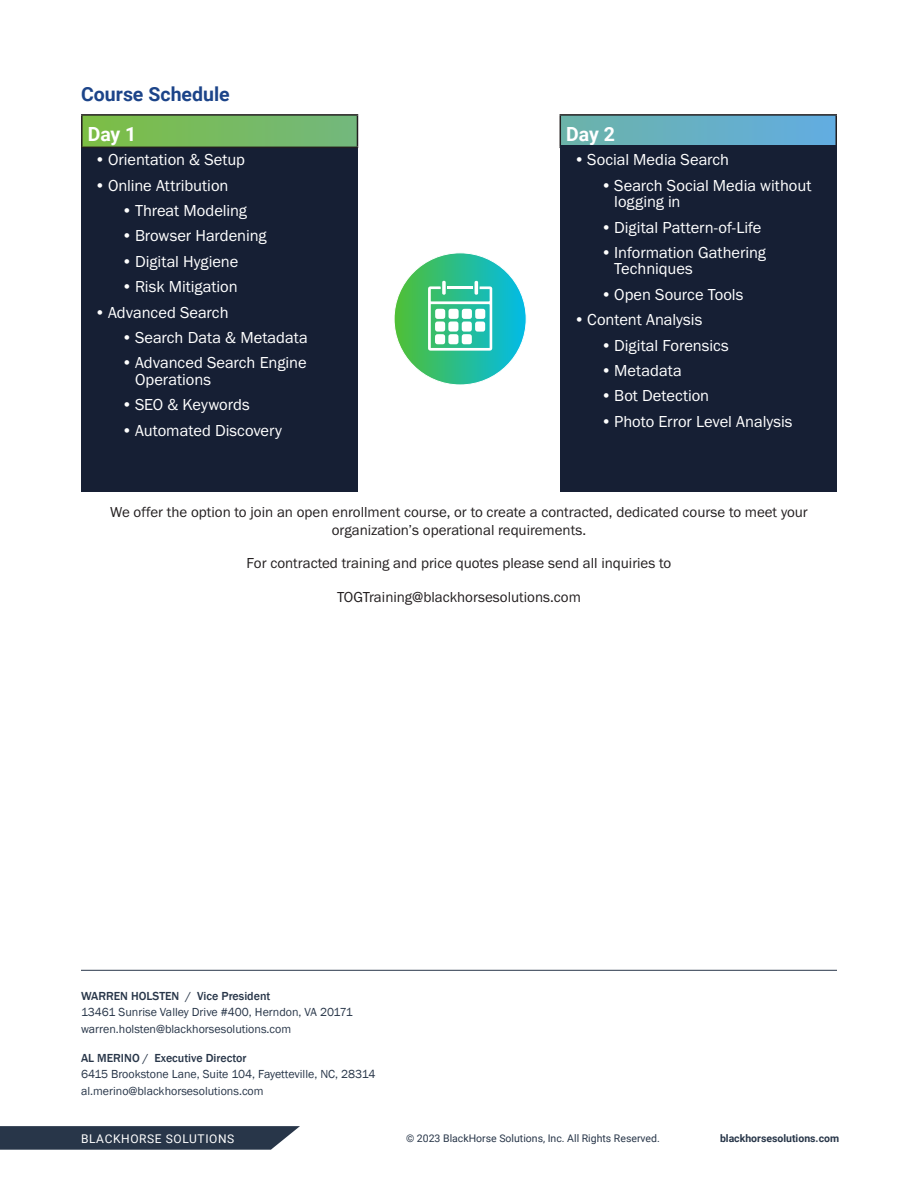
<style>
.page{position:relative;width:918px;height:1188px;background:#fff}
.page>*{position:absolute;margin:0;border:0;box-sizing:border-box;transform-origin:0 0}
.t1{font:700 19.5px "Roboto";color:#1c4489}
.t2{font:700 19.5px "Roboto";letter-spacing:-.01em;color:#fff}
.t3{font:16.5px/16.5px "Franklin Gothic URW Boo";letter-spacing:-.005em;color:#fff}
.t4{font:15px/18px "Franklin Gothic URW Boo";color:#231f20;text-align:center}
.t5{font:12px/16.5px "Franklin Gothic";color:#283649}
.t6{font:500 12px "Franklin Gothic";color:#283649}
.t7{font:12px "Roboto";letter-spacing:.05em;color:#fff}
.t8{font:10.5px "Roboto";color:#283649}
.t9{font:700 10.5px "Roboto";color:#283649}
</style>
<div class="page">
<hr style="left:81px;top:970px;width:756px;height:1px;background:#283649">
<div style="left:81px;top:139px;width:277px;height:352px;background:#161f34"></div>
<svg style="left:83px;top:116px;width:753px;height:31px;background:#6eb390"></svg>
<div style="left:357px;top:115px;width:203px;height:32px;background:#fff"></div>
<hr style="left:81px;top:114px;width:277px;height:2px;background:#231f20">
<hr style="left:81px;top:116px;width:2px;height:31px;background:#231f20">
<hr style="left:357px;top:116px;width:1px;height:31px;background:#231f20">
<hr style="left:81px;top:147px;width:277px;height:1px;background:#231f20">
<hr style="left:560px;top:114px;width:277px;height:2px;background:#231f20">
<hr style="left:560px;top:116px;width:1px;height:31px;background:#231f20">
<hr style="left:836px;top:116px;width:1px;height:31px;background:#231f20">
<div style="left:560px;top:145px;width:277px;height:346px;background:#161f34"></div>
<svg style="left:394px;top:253px;width:132px;height:132px;background:#2ebe90"></svg>
<svg style="left:428px;top:281px;width:64px;height:70px"></svg>
<svg style="left:0;top:1126px;width:300px;height:24px;background:#364354"></svg>
<p class="t1" style="left:81px;top:81px;width:150px">Course Schedule</p>
<p class="t2" style="left:88px;top:121px;width:50px">Day 1</p>
<p class="t2" style="left:566px;top:121px;width:50px">Day 2</p>
<p class="t3" style="left:94px;top:151px;width:152px">•Orientation &amp; Setup</p>
<p class="t3" style="left:94px;top:177px;width:135px">•Online Attribution</p>
<p class="t3" style="left:122px;top:202px;width:127px">•Threat Modeling</p>
<p class="t3" style="left:122px;top:227px;width:147px">• Browser Hardening</p>
<p class="t3" style="left:122px;top:253px;width:118px">•Digital Hygiene</p>
<p class="t3" style="left:122px;top:278px;width:118px">•Risk Mitigation</p>
<p class="t3" style="left:94px;top:304px;width:136px">•Advanced Search</p>
<p class="t3" style="left:122px;top:329px;width:188px">•Search Data &amp; Metadata</p>
<p class="t3" style="left:135px;top:354px;width:173px;text-indent:-14px">•Advanced Search Engine<br>Operations</p>
<p class="t3" style="left:122px;top:396px;width:130px">• SEO &amp; Keywords</p>
<p class="t3" style="left:122px;top:422px;width:162px">•Automated Discovery</p>
<p class="t3" style="left:574px;top:151px;width:157px">•Social Media Search</p>
<p class="t3" style="left:614px;top:177px;width:199px;text-indent:-14px">•Search Social Media without logging in</p>
<p class="t3" style="left:601px;top:218px;width:162px">•Digital Pattern-of-Life</p>
<p class="t3" style="left:614px;top:244px;width:153px;text-indent:-14px">•Information Gathering<br>Techniques</p>
<p class="t3" style="left:601px;top:286px;width:144px">•Open Source Tools</p>
<p class="t3" style="left:574px;top:311px;width:130px">•Content Analysis</p>
<p class="t3" style="left:601px;top:337px;width:130px">•Digital Forensics</p>
<p class="t3" style="left:601px;top:362px;width:82px">• Metadata</p>
<p class="t3" style="left:601px;top:387px;width:110px">•Bot Detection</p>
<p class="t3" style="left:601px;top:413px;width:193px">• Photo Error Level Analysis</p>
<p class="t4" style="left:110px;top:502px;width:699px">We offer the option to join an open enrollment course, or to create a contracted, dedicated course to meet your organization’s operational requirements.</p>
<p class="t4" style="left:247px;top:554px;width:426px">For contracted training and price quotes please send all inquiries to</p>
<p class="t4" style="left:337px;top:588px;width:245px">TOGTraining@blackhorsesolutions.com</p>
<p class="t6" style="left:81px;top:988px;width:191px">WARREN HOLSTEN / Vice President</p>
<p class="t5" style="left:81px;top:1004px;width:273px">13461 Sunrise Valley Drive #400, Herndon, VA 20171 warren.holsten@blackhorsesolutions.com</p>
<p class="t6" style="left:81px;top:1051px;width:167px">AL MERINO / Executive Director</p>
<p class="t5" style="left:81px;top:1067px;width:296px">6415 Brookstone Lane, Suite 104, Fayetteville, NC, 28314 al.merino@blackhorsesolutions.com</p>
<p class="t7" style="left:81px;top:1130px;width:155px">BLACKHORSE SOLUTIONS</p>
<p class="t8" style="left:406px;top:1131px;width:255px">© 2023 BlackHorse Solutions, Inc. All Rights Reserved.</p>
<p class="t9" style="left:720px;top:1131px;width:121px">blackhorsesolutions.com</p>
</div>
